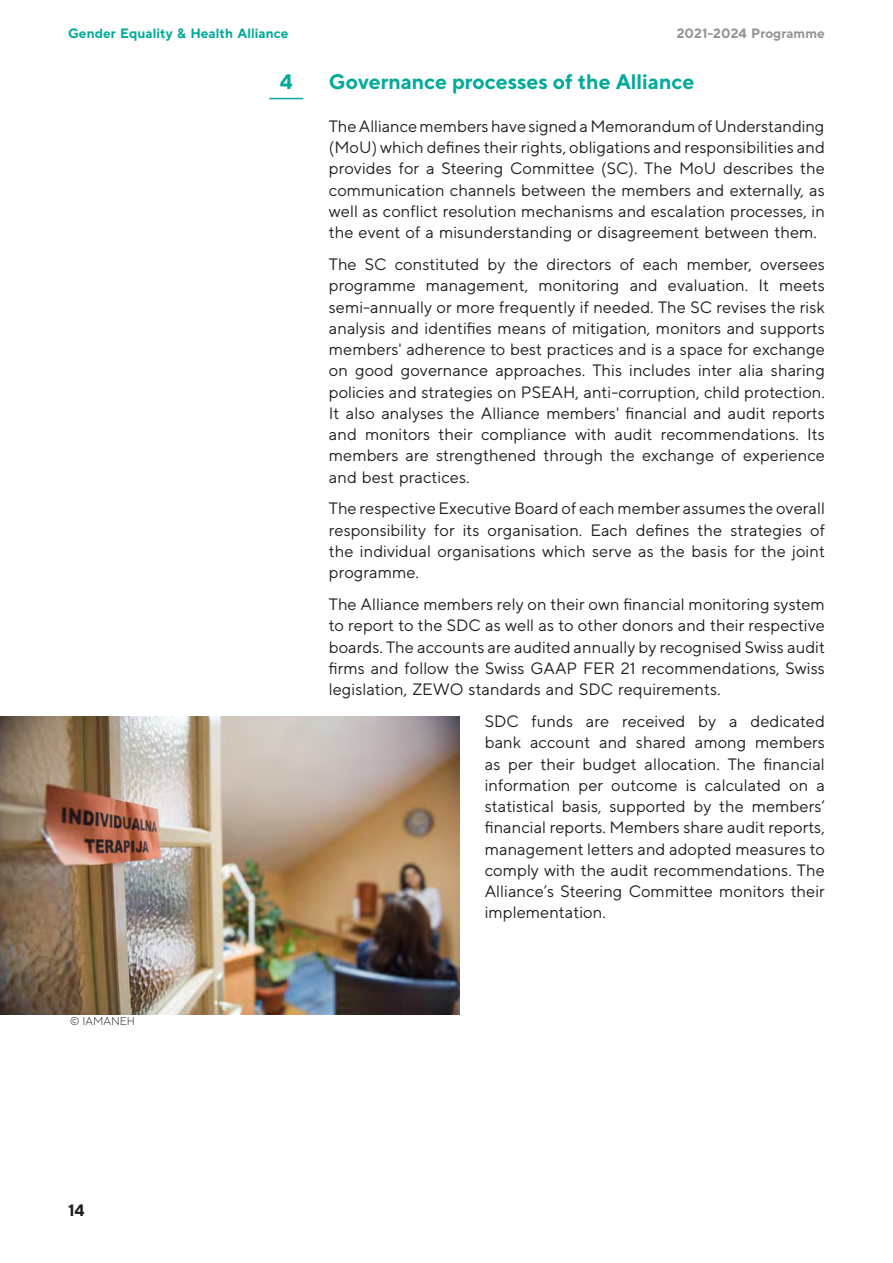
<style>
.page{position:relative;width:893px;height:1263px;background:#fff}
.page>*{position:absolute;margin:0;border:0;box-sizing:border-box;transform-origin:0 0}
.H1_number{font:700 21px "TT Norms";letter-spacing:-.005em;color:#00ab99}
.Body_Text_Regular{font:16.5px/21.3px "TT Norms";color:#231f20;text-align:justify}
.t1{font:700 16.5px "TT Norms";color:#231f20}
.t2{font:700 13.5px "TT Norms";color:#00ab99}
.t3{font:700 13.5px "TT Norms";color:#939598}
.Sources_Text{font:300 11.25px "TT Norms";color:#231f20}
</style>
<div class="page">
<hr style="left:269px;top:98px;width:34px;height:1px;background:#00ab99">
<img style="left:0;top:716px;width:459px;height:298px">
<p class="t2" style="left:68px;top:25px;width:222px">Gender Equality &amp; Health Alliance</p>
<p class="t3" style="left:677px;top:25px;width:150px">2021-2024 Programme</p>
<h1 class="H1_number" style="left:329px;top:69px;width:367px">Governance processes of the Alliance</h1>
<p class="Body_Text_Regular" style="left:329px;top:115px;width:498px">The Alliance members have signed a Memorandum of Understanding (MoU) which defines their rights, obligations and responsibilities and provides for a Steering Committee (SC). The MoU describes the communication channels between the members and externally, as well as conflict resolution mechanisms and escalation processes, in the event of a misunderstanding or disagreement between them.</p>
<p class="Body_Text_Regular" style="left:329px;top:253px;width:498px">The SC constituted by the directors of each member, oversees programme management, monitoring and evaluation. It meets semi-annually or more frequently if needed. The SC revises the risk analysis and identifies means of mitigation, monitors and supports members' adherence to best practices and is a space for exchange on good governance approaches. This includes inter alia sharing policies and strategies on PSEAH, anti-corruption, child protection.<br>It also analyses the Alliance members' financial and audit reports and monitors their compliance with audit recommendations. Its members are strengthened through the exchange of experience and best practices.</p>
<p class="Body_Text_Regular" style="left:329px;top:498px;width:498px">The respective Executive Board of each member assumes the overall responsibility for its organisation. Each defines the strategies of the individual organisations which serve as the basis for the joint programme.</p>
<p class="Body_Text_Regular" style="left:329px;top:593px;width:498px">The Alliance members rely on their own financial monitoring system to report to the SDC as well as to other donors and their respective boards. The accounts are audited annually by recognised Swiss audit firms and follow the Swiss GAAP FER 21 recommendations, Swiss legislation, ZEWO standards and SDC requirements.</p>
<p class="Body_Text_Regular" style="left:485px;top:710px;width:342px">SDC funds are received by a dedicated bank account and shared among members as per their budget allocation. The financial information per outcome is calculated on a statistical basis, supported by the members’ financial reports. Members share audit reports, management letters and adopted measures to comply with the audit recommendations. The Alliance’s Steering Committee monitors their implementation.</p>
<p class="H1_number" style="left:280px;top:69px;width:14px">4</p>
<p class="Sources_Text" style="left:70px;top:1014px;width:67px">© IAMANEH</p>
<p class="t1" style="left:68px;top:1200px;width:18px">14</p>
</div>
